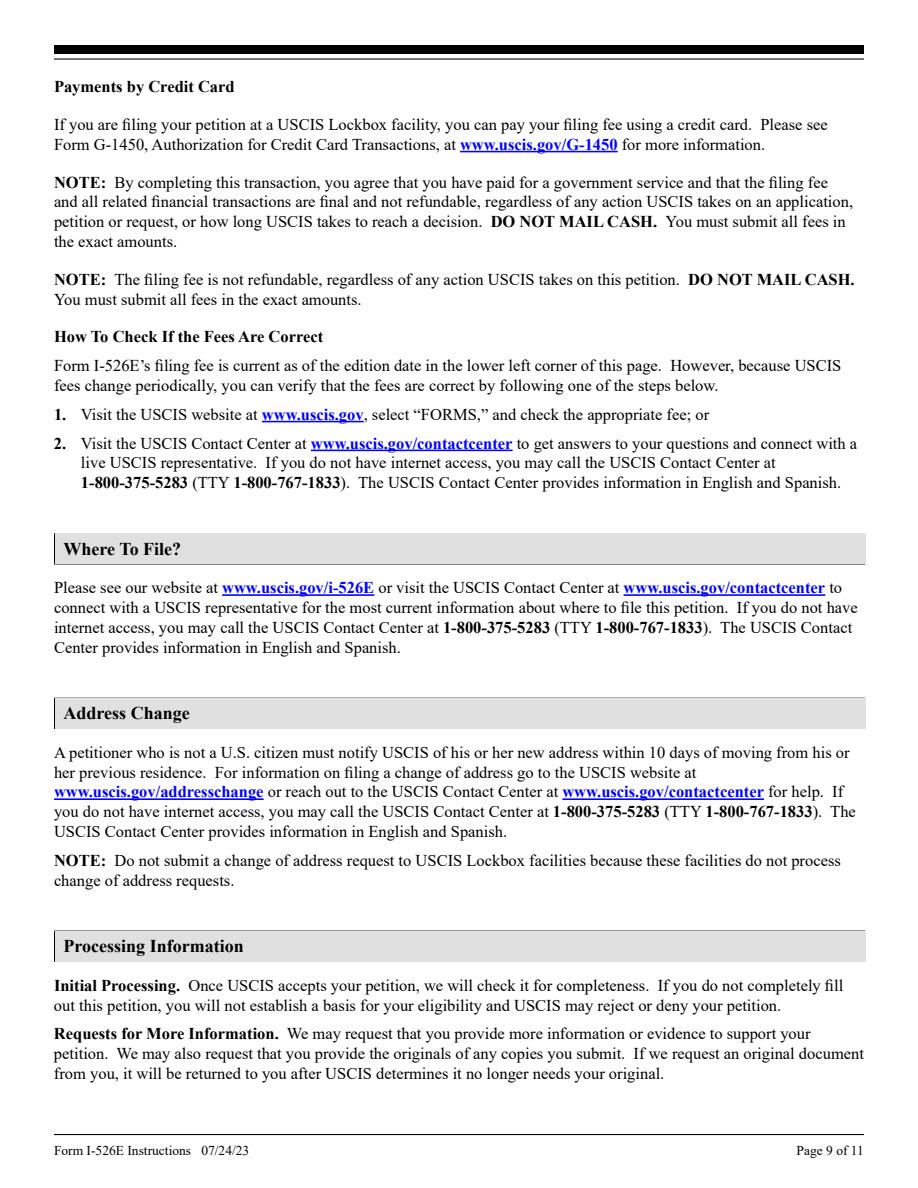
<style>
.page{position:relative;width:918px;height:1188px;background:#fff}
.page>*{position:absolute;margin:0;border:0;box-sizing:border-box;transform-origin:0 0}
.t1{font:700 18px "Times New Roman";color:#000}
.t2{font:16.5px/19.8px "Times New Roman";color:#000}
.t3{font:700 16.5px "Times New Roman";color:#000}
.t4{font:13.5px "Times New Roman";color:#000}
.s1{font-weight:700;color:#00f}
.s2{font-weight:700}
</style>
<div class="page">
<hr style="left:54px;top:1134px;width:810px;height:1px;background:#000">
<div style="left:54px;top:45px;width:810px;height:9px;background:#000"></div>
<hr style="left:54px;top:58px;width:810px;height:2px;background:#000">
<hr style="left:54px;top:961px;width:811px;height:1px;background:#000">
<svg style="left:54px;top:932px;width:1px;height:29px"></svg>
<hr style="left:54px;top:931px;width:811px;height:1px;background:#000">
<div style="left:55px;top:931px;width:810px;height:30px;background:#e0e0e0"></div>
<hr style="left:54px;top:728px;width:811px;height:1px;background:#000">
<svg style="left:54px;top:699px;width:1px;height:29px"></svg>
<hr style="left:54px;top:698px;width:811px;height:1px;background:#000">
<div style="left:55px;top:698px;width:810px;height:30px;background:#e0e0e0"></div>
<hr style="left:54px;top:563px;width:811px;height:1px;background:#000">
<svg style="left:54px;top:534px;width:1px;height:29px"></svg>
<hr style="left:54px;top:533px;width:811px;height:1px;background:#000">
<div style="left:55px;top:534px;width:810px;height:30px;background:#e0e0e0"></div>
<hr style="left:460px;top:151px;width:158px;height:1px;background:#00f">
<hr style="left:262px;top:421px;width:102px;height:1px;background:#00f">
<hr style="left:311px;top:450px;width:202px;height:1px;background:#00f">
<hr style="left:222px;top:594px;width:152px;height:2px;background:#00f">
<hr style="left:624px;top:594px;width:201px;height:2px;background:#00f">
<hr style="left:54px;top:798px;width:210px;height:2px;background:#00f">
<hr style="left:562px;top:798px;width:202px;height:2px;background:#00f">
<h2 class="t3" style="left:54px;top:75px;width:182px">Payments by Credit Card</h2>
<p class="t2" style="left:54px;top:114px;width:775px">If you are filing your petition at a USCIS Lockbox facility, you can pay your filing fee using a credit card. Please see</p>
<p class="t2" style="left:54px;top:134px;width:713px">Form G-1450, Authorization for Credit Card Transactions, at <span class="s1">www.uscis.gov/G-1450</span> for more information.</p>
<p class="t2" style="left:54px;top:172px;width:801px"><span class="s2">NOTE:</span> By completing this transaction, you agree that you have paid for a government service and that the filing fee and all related financial transactions are final and not refundable, regardless of any action USCIS takes on an application,</p>
<p class="t2" style="left:54px;top:211px;width:793px">petition or request, or how long USCIS takes to reach a decision. <span class="s2">DO NOT MAIL CASH.</span> You must submit all fees in the exact amounts.</p>
<p class="t2" style="left:54px;top:269px;width:802px"><span class="s2">NOTE:</span> The filing fee is not refundable, regardless of any action USCIS takes on this petition. <span class="s2">DO NOT MAIL CASH.</span></p>
<p class="t2" style="left:54px;top:289px;width:309px">You must submit all fees in the exact amounts.</p>
<h2 class="t3" style="left:54px;top:325px;width:271px">How To Check If the Fees Are Correct</h2>
<p class="t2" style="left:54px;top:355px;width:789px">Form I-526E’s filing fee is current as of the edition date in the lower left corner of this page. However, because USCIS</p>
<p class="t2" style="left:54px;top:375px;width:666px">fees change periodically, you can verify that the fees are correct by following one of the steps below.</p>
<p class="t2" style="left:54px;top:404px;width:657px"><span class="s2">1.</span> Visit the USCIS website at <span class="s1">www.uscis.gov</span>, select “FORMS,” and check the appropriate fee; or</p>
<p class="t2" style="left:81px;top:433px;width:778px;text-indent:-27px"><span class="s2">2.</span> Visit the USCIS Contact Center at <span class="s1">www.uscis.gov/contactcenter</span> to get answers to your questions and connect with a live USCIS representative. If you do not have internet access, you may call the USCIS Contact Center at<br><span class="s2">1-800-375-5283</span> (TTY <span class="s2">1-800-767-1833</span>). The USCIS Contact Center provides information in English and Spanish.</p>
<h1 class="t1" style="left:64px;top:536px;width:119px">Where To File?</h1>
<p class="t2" style="left:54px;top:577px;width:790px">Please see our website at <span class="s1">www.uscis.gov/i-526E</span> or visit the USCIS Contact Center at <span class="s1">www.uscis.gov/contactcenter</span> to</p>
<p class="t2" style="left:54px;top:597px;width:805px">connect with a USCIS representative for the most current information about where to file this petition. If you do not have</p>
<p class="t2" style="left:54px;top:617px;width:800px">internet access, you may call the USCIS Contact Center at <span class="s2">1-800-375-5283</span> (TTY <span class="s2">1-800-767-1833</span>). The USCIS Contact<br>Center provides information in English and Spanish.</p>
<h1 class="t1" style="left:64px;top:700px;width:128px">Address Change</h1>
<p class="t2" style="left:54px;top:742px;width:797px">A petitioner who is not a U.S. citizen must notify USCIS of his or her new address within 10 days of moving from his or</p>
<p class="t2" style="left:54px;top:762px;width:644px">her previous residence. For information on filing a change of address go to the USCIS website at</p>
<p class="t2" style="left:54px;top:781px;width:803px"><span class="s1">www.uscis.gov/addresschange</span> or reach out to the USCIS Contact Center at <span class="s1">www.uscis.gov/contactcenter</span> for help. If you do not have internet access, you may call the USCIS Contact Center at <span class="s2">1-800-375-5283</span> (TTY <span class="s2">1-800-767-1833</span>). The<br>USCIS Contact Center provides information in English and Spanish.</p>
<p class="t2" style="left:54px;top:850px;width:788px"><span class="s2">NOTE:</span> Do not submit a change of address request to USCIS Lockbox facilities because these facilities do not process</p>
<p class="t2" style="left:54px;top:870px;width:182px">change of address requests.</p>
<h1 class="t1" style="left:64px;top:933px;width:182px">Processing Information</h1>
<p class="t2" style="left:54px;top:975px;width:791px"><span class="s2">Initial Processing.</span> Once USCIS accepts your petition, we will check it for completeness. If you do not completely fill</p>
<p class="t2" style="left:54px;top:995px;width:729px">out this petition, you will not establish a basis for your eligibility and USCIS may reject or deny your petition.</p>
<p class="t2" style="left:54px;top:1023px;width:812px"><span class="s2">Requests for More Information.</span> We may request that you provide more information or evidence to support your petition. We may also request that you provide the originals of any copies you submit. If we request an original document from you, it will be returned to you after USCIS determines it no longer needs your original.</p>
<p class="t4" style="left:54px;top:1141px;width:197px">Form I-526E Instructions 07/24/23</p>
<p class="t4" style="left:797px;top:1141px;width:69px">Page 9 of 11</p>
</div>
